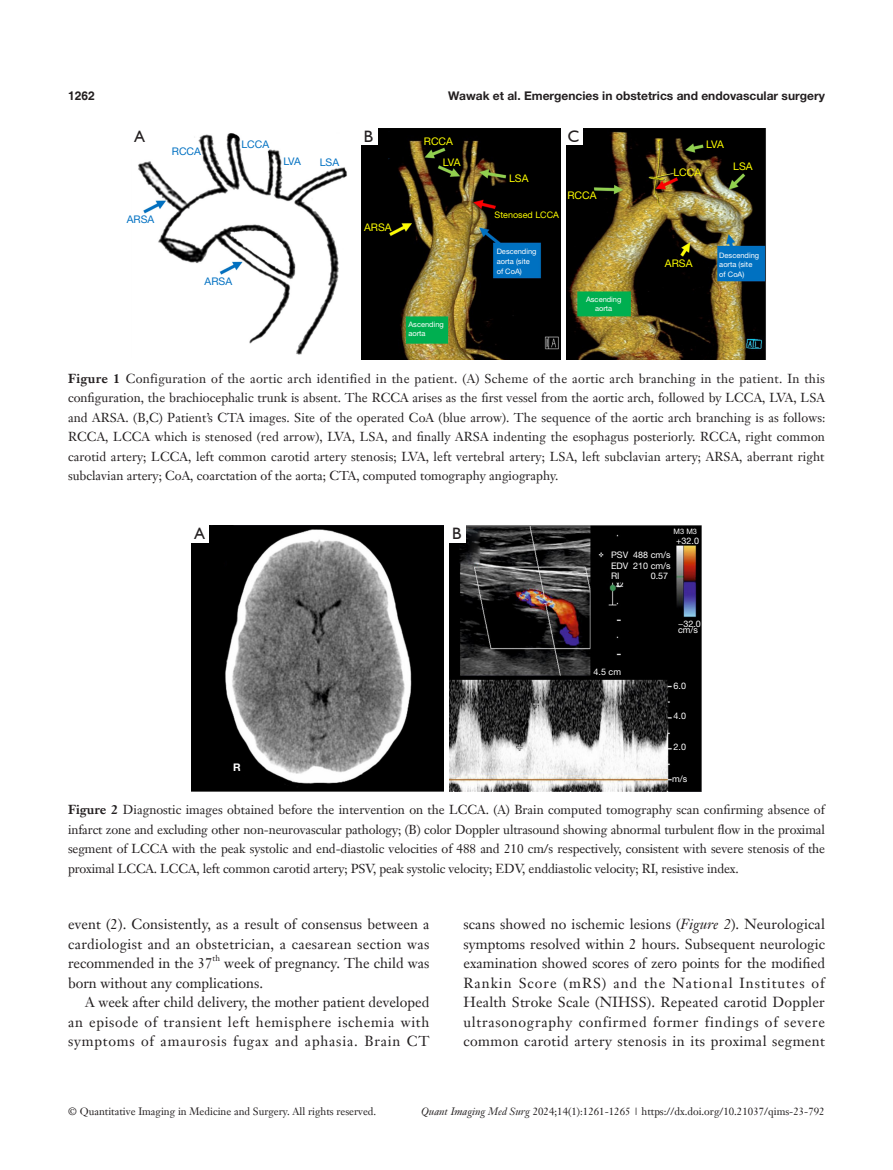
<style>
.page{position:relative;width:893px;height:1170px;background:#fff}
.page>*{position:absolute;margin:0;border:0;box-sizing:border-box;transform-origin:0 0}
.t1{font:16.5px "Humanist 521 BT";color:#231f20}
.t2{font:14.25px/19.5px "Janson Text LT";letter-spacing:.025em;color:#231f20;text-align:justify}
.t3{font:14.25px/19.5px "Janson Text LT";color:#231f20}
.t4{font:12.75px/19.5px "Janson Text LT";letter-spacing:-.01em;color:#231f20;text-align:justify}
.t5{font:700 12px "Helvetica Neue LT Pro";color:#231f20}
.t6{font:700 12px "Helvetica";color:#231f20}
.t7{font:10.5px "Janson Text LT";color:#231f20}
.t8{font:10.5px "Helvetica Neue LT Pro";color:#fefe00}
.t9{font:10.5px "Helvetica Neue LT Pro";color:#0271c2}
.t10{font:700 10.5px "Helvetica Neue LT Pro";color:#fff}
.t11{font:9px/10.5px "Helvetica Neue LT Pro";color:#fff;text-align:justify}
.t12{font:9px "Helvetica Neue LT Pro";color:#fefe00}
.t13{font:8.25px "Janson Text LT";color:#231f20}
.t14{font:7.5px/9.9px "Helvetica Neue LT Pro";color:#fff}
.s1{font-weight:700}
.s2{font-style:italic}
</style>
<div class="page">
<img style="left:192px;top:526px;width:510px;height:265px">
<div style="left:444px;top:525px;width:5px;height:266px;background:#fff"></div>
<div style="left:191px;top:525px;width:17px;height:17px;background:#fff"></div>
<div style="left:448px;top:525px;width:17px;height:17px;background:#fff"></div>
<img style="left:138px;top:128px;width:628px;height:231px">
<hr style="left:561px;top:128px;width:4px;height:232px;background:#fff">
<hr style="left:356px;top:128px;width:4px;height:232px;background:#fff">
<div style="left:131px;top:128px;width:17px;height:17px;background:#fff"></div>
<div style="left:360px;top:128px;width:17px;height:17px;background:#fff"></div>
<div style="left:565px;top:128px;width:17px;height:17px;background:#fff"></div>
<p class="t6" style="left:68px;top:88px;width:28px">1262</p>
<p class="t5" style="left:448px;top:88px;width:378px">Wawak et al. Emergencies in obstetrics and endovascular surgery</p>
<p class="t1" style="left:135px;top:126px;width:12px">A</p>
<p class="t1" style="left:364px;top:126px;width:11px">B</p>
<p class="t1" style="left:568px;top:126px;width:13px">C</p>
<p class="t8" style="left:424px;top:135px;width:31px">RCCA</p>
<p class="t8" style="left:706px;top:138px;width:19px">LVA</p>
<p class="t9" style="left:241px;top:138px;width:29px">LCCA</p>
<p class="t9" style="left:172px;top:145px;width:31px">RCCA</p>
<p class="t9" style="left:127px;top:213px;width:29px">ARSA</p>
<p class="t9" style="left:283px;top:155px;width:19px">LVA</p>
<p class="t9" style="left:320px;top:156px;width:21px">LSA</p>
<p class="t8" style="left:364px;top:221px;width:29px">ARSA</p>
<p class="t8" style="left:443px;top:156px;width:19px">LVA</p>
<p class="t8" style="left:509px;top:172px;width:21px">LSA</p>
<p class="t12" style="left:495px;top:209px;width:66px">Stenosed LCCA</p>
<p class="t8" style="left:567px;top:188px;width:31px">RCCA</p>
<p class="t8" style="left:673px;top:166px;width:29px">LCCA</p>
<p class="t8" style="left:733px;top:159px;width:21px">LSA</p>
<p class="t9" style="left:205px;top:275px;width:29px">ARSA</p>
<p class="t14" style="left:408px;top:319px;width:37px;line-height:9.4px">Ascending aorta</p>
<p class="t14" style="left:497px;top:246px;width:41px">Descending aorta (site of CoA)</p>
<p class="t14" style="left:719px;top:250px;width:41px">Descending aorta (site of CoA)</p>
<p class="t8" style="left:665px;top:257px;width:29px">ARSA</p>
<p class="t14" style="left:586px;top:294px;width:37px;line-height:9.4px;text-align:center">Ascending aorta</p>
<p class="t4" style="left:68px;top:368px;width:759px"><span class="s1">Figure 1</span> Configuration of the aortic arch identified in the patient. (A) Scheme of the aortic arch branching in the patient. In this configuration, the brachiocephalic trunk is absent. The RCCA arises as the first vessel from the aortic arch, followed by LCCA, LVA, LSA and ARSA. (B,C) Patient’s CTA images. Site of the operated CoA (blue arrow). The sequence of the aortic arch branching is as follows:<br>RCCA, LCCA which is stenosed (red arrow), LVA, LSA, and finally ARSA indenting the esophagus posteriorly. RCCA, right common carotid artery; LCCA, left common carotid artery stenosis; LVA, left vertebral artery; LSA, left subclavian artery; ARSA, aberrant right subclavian artery; CoA, coarctation of the aorta; CTA, computed tomography angiography.</p>
<p class="t1" style="left:195px;top:523px;width:12px">A</p>
<p class="t1" style="left:452px;top:523px;width:11px">B</p>
<p class="t10" style="left:233px;top:760px;width:9px">R</p>
<p class="t14" style="left:673px;top:526px;width:25px">M3 M3</p>
<p class="t11" style="left:676px;top:535px;width:24px">+32.0</p>
<p class="t11" style="left:611px;top:549px;width:19px">PSV EDV RI</p>
<p class="t11" style="left:633px;top:549px;width:39px;text-align:right">488 cm/s<br>210 cm/s<br>0.57</p>
<p class="t11" style="left:594px;top:666px;width:29px">4.5 cm</p>
<p class="t11" style="left:678px;top:618px;width:24px">−32.0</p>
<p class="t11" style="left:678px;top:624px;width:22px">cm/s</p>
<p class="t11" style="left:673px;top:680px;width:14px">6.0</p>
<p class="t11" style="left:673px;top:710px;width:14px">4.0</p>
<p class="t11" style="left:673px;top:741px;width:14px">2.0</p>
<p class="t11" style="left:672px;top:772px;width:17px">m/s</p>
<p class="t4" style="left:68px;top:799px;width:759px"><span class="s1">Figure 2</span> Diagnostic images obtained before the intervention on the LCCA. (A) Brain computed tomography scan confirming absence of infarct zone and excluding other non-neurovascular pathology; (B) color Doppler ultrasound showing abnormal turbulent flow in the proximal segment of LCCA with the peak systolic and end-diastolic velocities of 488 and 210 cm/s respectively, consistent with severe stenosis of the proximal LCCA. LCCA, left common carotid artery; PSV, peak systolic velocity; EDV, enddiastolic velocity; RI, resistive index.</p>
<p class="t2" style="left:68px;top:914px;width:363px">event (2). Consistently, as a result of consensus between a cardiologist and an obstetrician, a caesarean section was recommended in the 37</p>
<p class="t13" style="left:213px;top:953px;width:9px">th</p>
<p class="t3" style="left:68px;top:953px;width:363px;text-indent:156px">week of pregnancy. The child was born without any complications.</p>
<p class="t2" style="left:68px;top:992px;width:363px;text-indent:17px">A week after child delivery, the mother patient developed an episode of transient left hemisphere ischemia with symptoms of amaurosis fugax and aphasia. Brain CT</p>
<p class="t2" style="left:463px;top:914px;width:363px">scans showed no ischemic lesions (<span class="s2">Figure 2</span>). Neurological symptoms resolved within 2 hours. Subsequent neurologic examination showed scores of zero points for the modified Rankin Score (mRS) and the National Institutes of Health Stroke Scale (NIHSS). Repeated carotid Doppler ultrasonography confirmed former findings of severe common carotid artery stenosis in its proximal segment</p>
<p class="t7" style="left:68px;top:1104px;width:310px">© Quantitative Imaging in Medicine and Surgery. All rights reserved.</p>
<p class="t7" style="left:421px;top:1104px;width:405px"><span class="s2">Quant Imaging Med Surg</span> 2024;14(1):1261-1265 | https://dx.doi.org/10.21037/qims-23-792</p>
</div>
